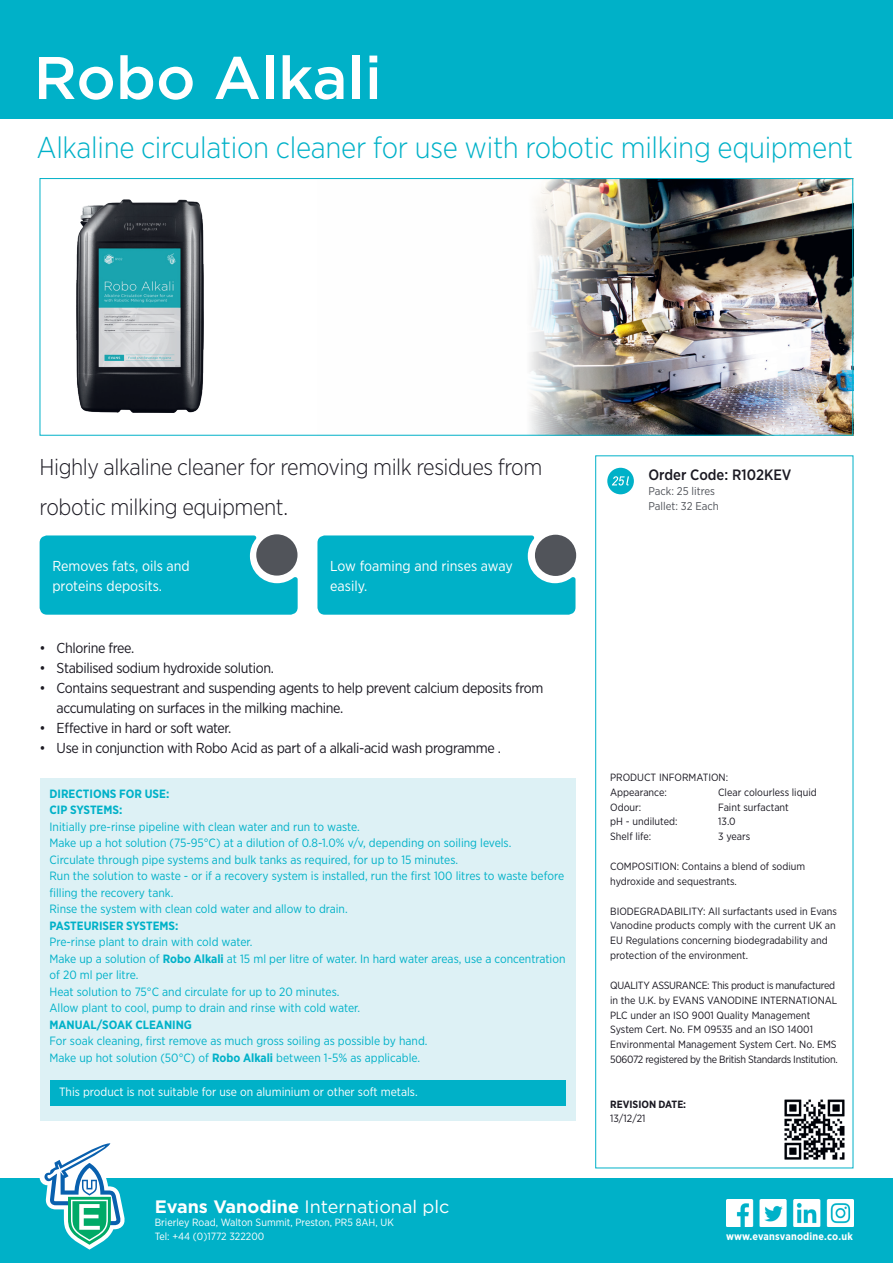
<style>
.page{position:relative;width:893px;height:1263px;background:#fff}
.page>*{position:absolute;margin:0;border:0;box-sizing:border-box;transform-origin:0 0}
.Product_Name{font:500 60px "Gotham";color:#fff}
.Product_Sub-title{font:300 30px "Gotham Narrow";letter-spacing:-.01em;color:#00b1c8}
.Product_Description{font:300 22.8px/39.6px "Gotham Narrow";letter-spacing:-.02em;color:#1b1922}
.t1{font:18px "Gotham";color:#fff}
.t2{font:500 15px "Gotham Narrow";color:#1b1922}
.t3{font:14.4px/19.8px "Gotham Narrow";letter-spacing:-.025em;color:#1b1922}
.Box_Quote_Text{font:14.4px/19.8px "Gotham Narrow";color:#fff}
.How_to_Use_Text{font:12px/16.5px "Gotham Narrow";color:#00b1c8}
.How_to_Use_Text-2{font:700 12px "Gotham Narrow";color:#00b1c8}
.How_to_Use_Text-3{font:12px "Gotham Narrow";color:#fff}
.t4{font:11.25px "Gotham Narrow";color:#51545a}
.Micro_Text{font:10.5px/14.9px "Gotham Narrow";color:#1b1922}
.t5{font:10.5px "Gotham Narrow";color:#fff}
.t6{font:700 10.5px "Gotham Narrow";letter-spacing:.02em;color:#fff}
.Micro_Text-2{font:700 10.5px "Gotham Narrow";color:#1b1922}
.s1{font-family:"Helvetica Neue LT Pro"}
.s2{font-weight:700}
</style>
<div class="page">
<img style="left:530px;top:180px;width:321px;height:254px">
<div style="left:595px;top:455px;width:258px;height:713px;border:1px solid #00b1c8"></div>
<div style="left:40px;top:778px;width:535px;height:343px;background:#ddf1f5"></div>
<svg style="left:317px;top:535px;width:258px;height:80px;background:#0cb4ca"></svg>
<div style="left:40px;top:535px;width:258px;height:80px;background:#00b1c8"></div>
<div style="left:256px;top:534px;width:41px;height:42px;background:#51545a;border-radius:50%"></div>
<div style="left:535px;top:535px;width:41px;height:41px;background:#51545a;border-radius:50%"></div>
<img style="left:784px;top:1099px;width:61px;height:61px">
<div style="left:40px;top:178px;width:813px;height:258px;border:1px solid #00b1c8"></div>
<div style="left:607px;top:468px;width:27px;height:26px;background:#00b1c8;border-radius:50%"></div>
<svg style="left:612px;top:476px;width:17px;height:9px"></svg>
<img style="left:77px;top:200px;width:127px;height:213px">
<div style="left:50px;top:1080px;width:515px;height:25px;background:#00b1c8"></div>
<div style="left:0;top:1179px;width:893px;height:84px;background:#00b1c8"></div>
<div style="left:0;top:0;width:893px;height:119px;background:#00b1c8"></div>
<img style="left:727px;top:1200px;width:126px;height:27px">
<svg style="left:39px;top:1143px;width:86px;height:106px"></svg>
<p class="Product_Name" style="left:34px;top:39px;width:350px">Robo Alkali</p>
<p class="Product_Sub-title" style="left:36px;top:129px;width:818px">Alkaline circulation cleaner for use with robotic milking equipment</p>
<p class="Product_Description" style="left:40px;top:447px;width:504px">Highly alkaline cleaner for removing milk residues from robotic milking equipment.</p>
<p class="Box_Quote_Text" style="left:52px;top:556px;width:139px">Removes fats, oils and proteins deposits.</p>
<p class="Box_Quote_Text" style="left:330px;top:556px;width:184px">Low foaming and rinses away easily.</p>
<p class="t3" style="left:40px;top:638px;width:96px">• Chlorine free.</p>
<p class="t3" style="left:40px;top:658px;width:236px">• Stabilised sodium hydroxide solution.</p>
<p class="t3" style="left:57px;top:678px;width:488px;text-indent:-17px">• Contains sequestrant and suspending agents to help prevent calcium deposits from accumulating on surfaces in the milking machine.</p>
<p class="t3" style="left:40px;top:717px;width:193px">• Effective in hard or soft water.</p>
<p class="t3" style="left:40px;top:737px;width:463px">• Use in conjunction with Robo Acid as part of a alkali-acid wash programme .</p>
<p class="How_to_Use_Text-2" style="left:50px;top:786px;width:121px">DIRECTIONS FOR USE:</p>
<p class="How_to_Use_Text-2" style="left:50px;top:802px;width:74px">CIP SYSTEMS:</p>
<p class="How_to_Use_Text" style="left:50px;top:818px;width:312px">Initially pre-rinse pipeline with clean water and run to waste.</p>
<p class="How_to_Use_Text" style="left:50px;top:834px;width:463px">Make up a hot solution (75-95<span class="s1">°</span>C) at a dilution of 0.8-1.0% v/v, depending on soiling levels.</p>
<p class="How_to_Use_Text" style="left:50px;top:851px;width:410px">Circulate through pipe systems and bulk tanks as required, for up to 15 minutes.</p>
<p class="How_to_Use_Text" style="left:50px;top:867px;width:516px">Run the solution to waste - or if a recovery system is installed, run the first 100 litres to waste before filling the recovery tank.</p>
<p class="How_to_Use_Text" style="left:50px;top:900px;width:300px">Rinse the system with clean cold water and allow to drain.</p>
<p class="How_to_Use_Text-2" style="left:50px;top:918px;width:130px">PASTEURISER SYSTEMS:</p>
<p class="How_to_Use_Text" style="left:50px;top:933px;width:205px">Pre-rinse plant to drain with cold water.</p>
<p class="How_to_Use_Text" style="left:50px;top:950px;width:517px">Make up a solution of <span class="s2">Robo Alkali</span> at 15 ml per litre of water. In hard water areas, use a concentration of 20 ml per litre.</p>
<p class="How_to_Use_Text" style="left:50px;top:983px;width:292px">Heat solution to 75<span class="s1">°</span>C and circulate for up to 20 minutes.</p>
<p class="How_to_Use_Text" style="left:50px;top:999px;width:312px">Allow plant to cool, pump to drain and rinse with cold water.</p>
<p class="How_to_Use_Text-2" style="left:50px;top:1017px;width:144px">MANUAL/SOAK CLEANING</p>
<p class="How_to_Use_Text" style="left:50px;top:1032px;width:380px">For soak cleaning, first remove as much gross soiling as possible by hand.</p>
<p class="How_to_Use_Text" style="left:50px;top:1049px;width:372px">Make up hot solution (50<span class="s1">°</span>C) of <span class="s2">Robo Alkali</span> between 1-5% as applicable.</p>
<p class="How_to_Use_Text-3" style="left:59px;top:1084px;width:360px">This product is not suitable for use on aluminium or other soft metals.</p>
<p class="t2" style="left:648px;top:465px;width:145px">Order Code: R102KEV</p>
<p class="t4" style="left:648px;top:484px;width:68px">Pack: 25 litres</p>
<p class="t4" style="left:648px;top:499px;width:72px">Pallet: 32 Each</p>
<p class="Micro_Text" style="left:610px;top:769px;width:120px">PRODUCT INFORMATION:</p>
<p class="Micro_Text" style="left:610px;top:784px;width:58px">Appearance:</p>
<p class="Micro_Text" style="left:718px;top:784px;width:100px">Clear colourless liquid</p>
<p class="Micro_Text" style="left:610px;top:799px;width:33px">Odour:</p>
<p class="Micro_Text" style="left:718px;top:799px;width:72px">Faint surfactant</p>
<p class="Micro_Text" style="left:610px;top:814px;width:69px">pH - undiluted:</p>
<p class="Micro_Text" style="left:718px;top:814px;width:19px">13.0</p>
<p class="Micro_Text" style="left:610px;top:829px;width:43px">Shelf life:</p>
<p class="Micro_Text" style="left:718px;top:829px;width:34px">3 years</p>
<p class="Micro_Text" style="left:610px;top:859px;width:196px">COMPOSITION: Contains a blend of sodium hydroxide and sequestrants.</p>
<p class="Micro_Text" style="left:610px;top:903px;width:228px">BIODEGRADABILITY: All surfactants used in Evans Vanodine products comply with the current UK an EU Regulations concerning biodegradability and protection of the environment.</p>
<p class="Micro_Text" style="left:610px;top:977px;width:229px">QUALITY ASSURANCE: This product is manufactured in the U.K. by EVANS VANODINE INTERNATIONAL PLC under an ISO 9001 Quality Management System Cert. No. FM 09535 and an ISO 14001<br>Environmental Management System Cert. No. EMS 506072 registered by the British Standards Institution.</p>
<p class="Micro_Text-2" style="left:610px;top:1097px;width:78px">REVISION DATE:</p>
<p class="Micro_Text" style="left:610px;top:1111px;width:37px">13/12/21</p>
<p class="t1" style="left:155px;top:1195px;width:296px"><span class="s2">Evans Vanodine</span> International plc</p>
<p class="t5" style="left:155px;top:1216px;width:241px">Brierley Road, Walton Summit, Preston, PR5 8AH, UK</p>
<p class="t5" style="left:155px;top:1229px;width:111px">Tel: +44 (0)1772 322200</p>
<p class="t6" style="left:726px;top:1229px;width:128px">www.evansvanodine.co.uk</p>
</div>
